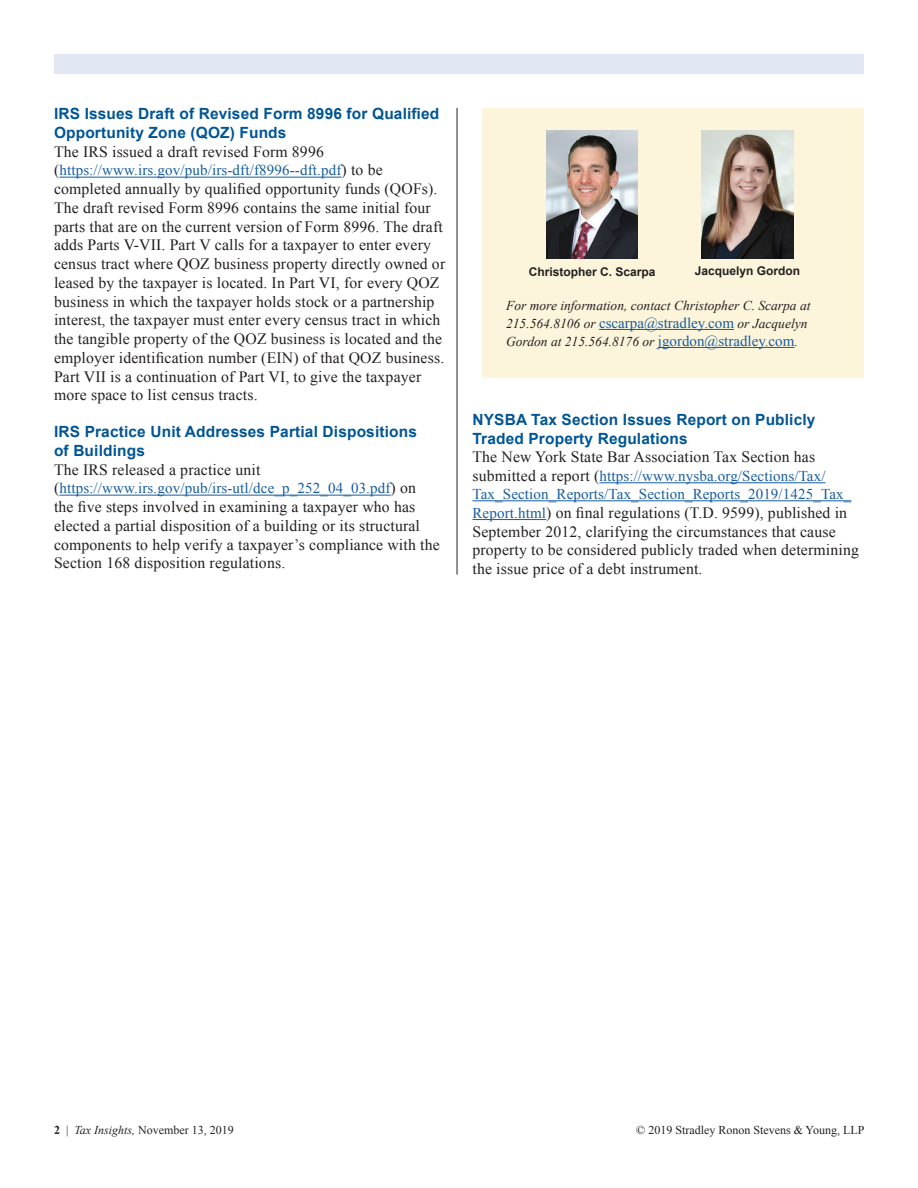
<style>
.page{position:relative;width:918px;height:1188px;background:#fff}
.page>*{position:absolute;margin:0;border:0;box-sizing:border-box;transform-origin:0 0}
.t1{font:15.75px/18.8px "Times New Roman";letter-spacing:.01em;color:#231f20}
.t2{font:700 15.45px/18.8px "Arial";letter-spacing:.01em;color:#005594}
.t3{font:15px/18px "Times New Roman";letter-spacing:.01em;color:#175d9e}
.t4{font:italic 13.5px/18px "Times New Roman";color:#231f20}
.t5{font:12px "Times New Roman";color:#231f20}
.t6{font:700 12px "Arial";color:#231f20}
.s1{font-size:15.75px;color:#231f20}
.s2{font-style:normal;font-size:15px;color:#175d9e}
.s3{font-size:15px;color:#175d9e}
.s4{font-weight:700}
.s5{font-style:italic}
</style>
<div class="page">
<div style="left:54px;top:54px;width:810px;height:19px;background:#e0e6f2"></div>
<hr style="left:59px;top:177px;width:283px;height:1px;background:#175d9e">
<hr style="left:59px;top:495px;width:332px;height:1px;background:#175d9e">
<hr style="left:599px;top:482px;width:227px;height:1px;background:#175d9e">
<hr style="left:472px;top:500px;width:379px;height:1px;background:#175d9e">
<hr style="left:472px;top:519px;width:74px;height:1px;background:#175d9e">
<div style="left:482px;top:108px;width:382px;height:269px;background:#fcf5db"></div>
<hr style="left:599px;top:329px;width:135px;height:1px;background:#175d9e">
<hr style="left:658px;top:347px;width:136px;height:1px;background:#175d9e">
<img style="left:547px;top:131px;width:91px;height:127px">
<img style="left:701px;top:131px;width:93px;height:127px">
<hr style="left:457px;top:108px;width:1px;height:467px;background:#231f20">
<p class="t2" style="left:54px;top:105px;width:387px">IRS Issues Draft of Revised Form 8996 for Qualified<br>Opportunity Zone (QOZ) Funds</p>
<p class="t1" style="left:54px;top:142px;width:271px">The IRS issued a draft revised Form 8996</p>
<p class="t3" style="left:54px;top:161px;width:330px"><span class="s1">(</span>https://www.irs.gov/pub/irs-dft/f8996--dft.pdf<span class="s1">) to be</span></p>
<p class="t1" style="left:54px;top:179px;width:393px">completed annually by qualified opportunity funds (QOFs).<br>The draft revised Form 8996 contains the same initial four parts that are on the current version of Form 8996. The draft adds Parts V-VII. Part V calls for a taxpayer to enter every census tract where QOZ business property directly owned or leased by the taxpayer is located. In Part VI, for every QOZ business in which the taxpayer holds stock or a partnership interest, the taxpayer must enter every census tract in which the tangible property of the QOZ business is located and the employer identification number (EIN) of that QOZ business.<br>Part VII is a continuation of Part VI, to give the taxpayer more space to list census tracts.</p>
<p class="t2" style="left:54px;top:423px;width:365px">IRS Practice Unit Addresses Partial Dispositions of Buildings</p>
<p class="t1" style="left:54px;top:460px;width:208px">The IRS released a practice unit</p>
<p class="t3" style="left:54px;top:479px;width:364px"><span class="s1">(</span>https://www.irs.gov/pub/irs-utl/dce_p_252_04_03.pdf<span class="s1">) on</span></p>
<p class="t1" style="left:54px;top:497px;width:387px">the five steps involved in examining a taxpayer who has elected a partial disposition of a building or its structural components to help verify a taxpayer’s compliance with the Section 168 disposition regulations.</p>
<p class="t6" style="left:529px;top:264px;width:128px">Christopher C. Scarpa</p>
<p class="t6" style="left:695px;top:263px;width:107px">Jacquelyn Gordon</p>
<p class="t4" style="left:506px;top:296px;width:306px">For more information, contact Christopher C. Scarpa at<br>215.564.8106 or <span class="s2">cscarpa@stradley.com</span> or Jacquelyn<br>Gordon at 215.564.8176 or <span class="s2">jgordon@stradley.com</span>.</p>
<p class="t2" style="left:472px;top:411px;width:345px">NYSBA Tax Section Issues Report on Publicly<br>Traded Property Regulations</p>
<p class="t1" style="left:472px;top:448px;width:344px">The New York State Bar Association Tax Section has</p>
<p class="t3" style="left:472px;top:467px;width:380px"><span class="s1">submitted a report (</span>https://www.nysba.org/Sections/Tax/<br>Tax_Section_Reports/Tax_Section_Reports_2019/1425_Tax_</p>
<p class="t1" style="left:472px;top:503px;width:388px"><span class="s3">Report.html</span>) on final regulations (T.D. 9599), published in September 2012, clarifying the circumstances that cause property to be considered publicly traded when determining the issue price of a debt instrument.</p>
<p class="t5" style="left:54px;top:1122px;width:181px"><span class="s4">2</span> | <span class="s5">Tax Insights,</span> November 13, 2019</p>
<p class="t5" style="left:636px;top:1122px;width:230px">© 2019 Stradley Ronon Stevens &amp; Young, LLP</p>
</div>
